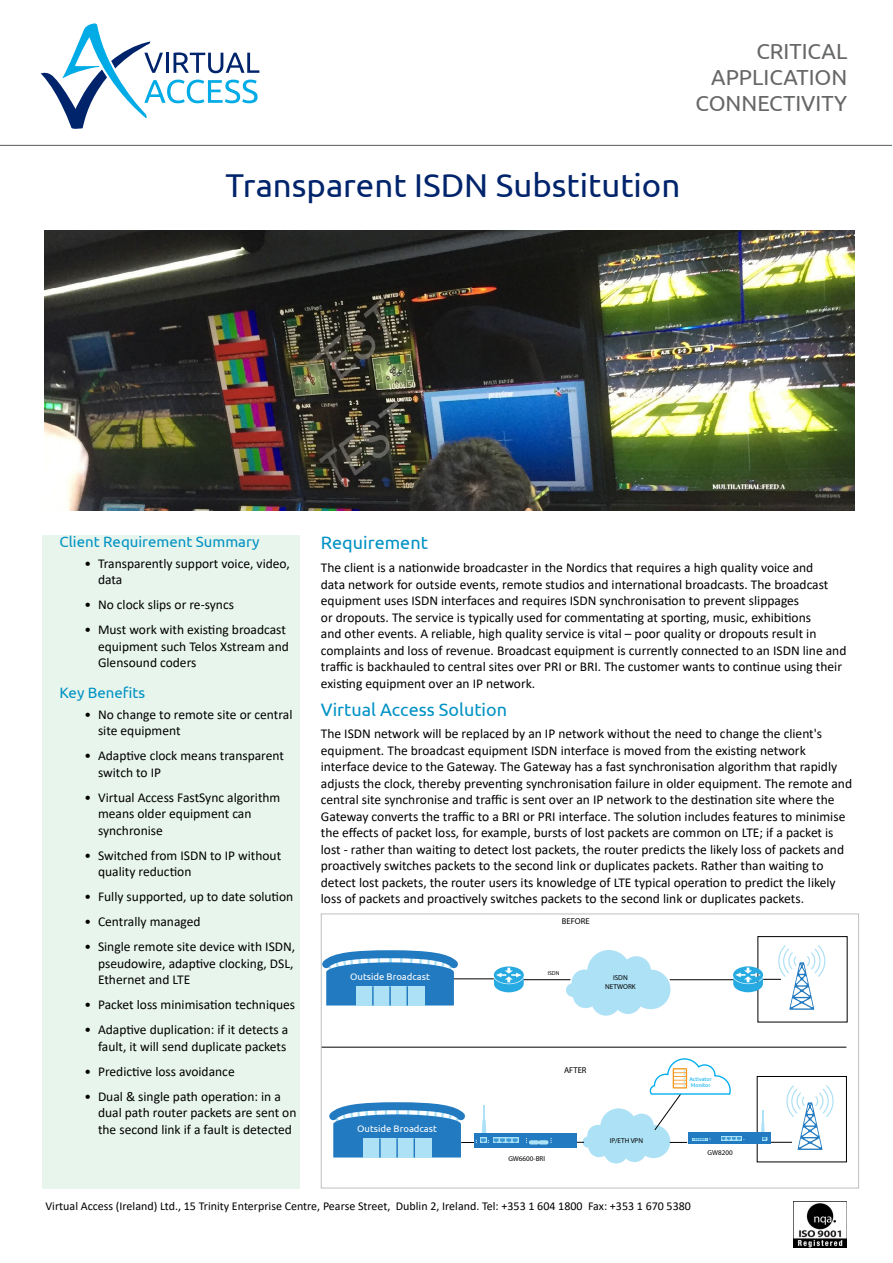
<style>
.page{position:relative;width:893px;height:1263px;background:#fff}
.page>*{position:absolute;margin:0;border:0;box-sizing:border-box;transform-origin:0 0}
.Head1{font:33px "Ubuntu";color:#00246b}
.t1{font:21.75px/26.1px "Ubuntu";color:#666767;text-align:right}
.Head4{font:18px "Ubuntu";color:#0092c4}
.Column_header{font:15px "Ubuntu";color:#0092c4}
.Body_Text{font:13.5px/16.5px "Calibri";color:#000}
.VAAddress{font:12px "Calibri";color:#000}
.t2{font:9.45px "Ubuntu";color:#fff}
.t3{font:8.55px "Myriad Pro";color:#000}
.t4{font:7.05px/8.6px "Myriad Pro";color:#000;text-align:center}
.t5{font:5.7px "Myriad Pro";color:#000}
.t6{font:5.4px/6.4px "Ubuntu";color:#00aeef}
</style>
<div class="page">
<hr style="left:0;top:145px;width:891px;height:1px;background:#5d6162">
<svg style="left:41px;top:23px;width:218px;height:106px"></svg>
<div style="left:43px;top:535px;width:257px;height:653px;background:#e8f5ed"></div>
<img style="left:793px;top:1201px;width:53px;height:47px">
<svg style="left:566px;top:950px;width:105px;height:66px"></svg>
<svg style="left:494px;top:966px;width:30px;height:26px"></svg>
<div style="left:758px;top:936px;width:89px;height:86px;border:1px solid #000"></div>
<hr style="left:751px;top:1142px;width:41px;height:1px;background:#000">
<div style="left:757px;top:1076px;width:90px;height:86px;border:1px solid #000"></div>
<hr style="left:461px;top:1142px;width:33px;height:1px;background:#000">
<hr style="left:321px;top:1047px;width:525px;height:1px;background:#000">
<hr style="left:451px;top:978px;width:43px;height:1px;background:#000">
<hr style="left:524px;top:979px;width:46px;height:1px;background:#000">
<hr style="left:670px;top:979px;width:63px;height:1px;background:#000">
<svg style="left:323px;top:950px;width:135px;height:55px;background:#599fd2"></svg>
<svg style="left:329px;top:1102px;width:136px;height:55px;background:#5a9fd2"></svg>
<div style="left:474px;top:1133px;width:103px;height:14px;background:#227ac0"></div>
<svg style="left:476px;top:1105px;width:42px;height:38px"></svg>
<div style="left:688px;top:1132px;width:83px;height:12px;background:#227ac0"></div>
<svg style="left:761px;top:1110px;width:7px;height:31px"></svg>
<svg style="left:526px;top:1058px;width:218px;height:105px"></svg>
<svg style="left:733px;top:945px;width:92px;height:65px"></svg>
<svg style="left:786px;top:1085px;width:48px;height:65px"></svg>
<div style="left:321px;top:913px;width:538px;height:275px;border:1px solid #bcbec0"></div>
<img style="left:44px;top:230px;width:810px;height:281px">
<h2 class="t1" style="left:696px;top:38px;width:153px">CRITICAL<br>APPLICATION<br>CONNECTIVITY</h2>
<p class="Head1" style="left:226px;top:166px;width:456px">Transparent ISDN Substitution</p>
<p class="Column_header" style="left:60px;top:532px;width:202px">Client Requirement Summary</p>
<p class="Body_Text" style="left:98px;top:554px;width:193px;text-indent:-13px">• Transparently support voice, video, data</p>
<p class="Body_Text" style="left:85px;top:596px;width:151px">• No clock slips or re-syncs</p>
<p class="Body_Text" style="left:98px;top:621px;width:192px;text-indent:-13px">• Must work with existing broadcast equipment such Telos Xstream and<br>Glensound coders</p>
<p class="Column_header" style="left:60px;top:683px;width:87px">Key Benefits</p>
<p class="Body_Text" style="left:98px;top:705px;width:196px;text-indent:-13px">• No change to remote site or central site equipment</p>
<p class="Body_Text" style="left:98px;top:747px;width:187px;text-indent:-13px">• Adaptive clock means transparent switch to IP</p>
<p class="Body_Text" style="left:98px;top:788px;width:184px;text-indent:-13px">• Virtual Access FastSync algorithm means older equipment can synchronise</p>
<p class="Body_Text" style="left:98px;top:846px;width:185px;text-indent:-13px">• Switched from ISDN to IP without quality reduction</p>
<p class="Body_Text" style="left:85px;top:888px;width:210px">• Fully supported, up to date solution</p>
<p class="Body_Text" style="left:85px;top:913px;width:118px">• Centrally managed</p>
<p class="Body_Text" style="left:98px;top:938px;width:199px;text-indent:-13px">• Single remote site device with ISDN, pseudowire, adaptive clocking, DSL,<br>Ethernet and LTE</p>
<p class="Body_Text" style="left:85px;top:996px;width:212px">• Packet loss minimisation techniques</p>
<p class="Body_Text" style="left:85px;top:1021px;width:205px;text-align:right">• Adaptive duplication: if it detects a fault, it will send duplicate packets</p>
<p class="Body_Text" style="left:85px;top:1063px;width:152px">• Predictive loss avoidance</p>
<p class="Body_Text" style="left:98px;top:1088px;width:200px;text-indent:-13px">• Dual &amp; single path operation: in a dual path router packets are sent on the second link if a fault is detected</p>
<p class="Head4" style="left:321px;top:532px;width:109px">Requirement</p>
<p class="Body_Text" style="left:321px;top:559px;width:527px">The client is a nationwide broadcaster in the Nordics that requires a high quality voice and<br>data network for outside events, remote studios and international broadcasts. The broadcast equipment uses ISDN interfaces and requires ISDN synchronisation to prevent slippages<br>or dropouts. The service is typically used for commentating at sporting, music, exhibitions<br>and other events. A reliable, high quality service is vital – poor quality or dropouts result in complaints and loss of revenue. Broadcast equipment is currently connected to an ISDN line and traffic is backhauled to central sites over PRI or BRI. The customer wants to continue using their existing equipment over an IP network.</p>
<p class="Head4" style="left:321px;top:698px;width:188px">Virtual Access Solution</p>
<p class="Body_Text" style="left:321px;top:725px;width:533px">The ISDN network will be replaced by an IP network without the need to change the client's equipment. The broadcast equipment ISDN interface is moved from the existing network interface device to the Gateway. The Gateway has a fast synchronisation algorithm that rapidly adjusts the clock, thereby preventing synchronisation failure in older equipment. The remote and central site synchronise and traffic is sent over an IP network to the destination site where the Gateway converts the traffic to a BRI or PRI interface. The solution includes features to minimise the effects of packet loss, for example, bursts of lost packets are common on LTE; if a packet is lost - rather than waiting to detect lost packets, the router predicts the likely loss of packets and proactively switches packets to the second link or duplicates packets. Rather than waiting to detect lost packets, the router users its knowledge of LTE typical operation to predict the likely loss of packets and proactively switches packets to the second link or duplicates packets.</p>
<p class="t2" style="left:350px;top:971px;width:81px">Outside Broadcast</p>
<p class="t2" style="left:357px;top:1123px;width:81px">Outside Broadcast</p>
<p class="t3" style="left:562px;top:915px;width:29px">BEFORE</p>
<p class="t5" style="left:548px;top:969px;width:13px">ISDN</p>
<p class="t4" style="left:605px;top:974px;width:32px">ISDN<br>NETWORK</p>
<p class="t3" style="left:564px;top:1064px;width:24px">AFTER</p>
<p class="t4" style="left:508px;top:1154px;width:38px">GW6600-BRI</p>
<p class="t4" style="left:610px;top:1136px;width:35px">IP/ETH VPN</p>
<p class="t6" style="left:689px;top:1075px;width:24px">Activator<br>Monitor</p>
<p class="t4" style="left:707px;top:1149px;width:27px">GW8200</p>
<p class="VAAddress" style="left:46px;top:1198px;width:647px">Virtual Access (Ireland) Ltd., 15 Trinity Enterprise Centre, Pearse Street, Dublin 2, Ireland. Tel: +353 1 604 1800 Fax: +353 1 670 5380</p>
</div>
